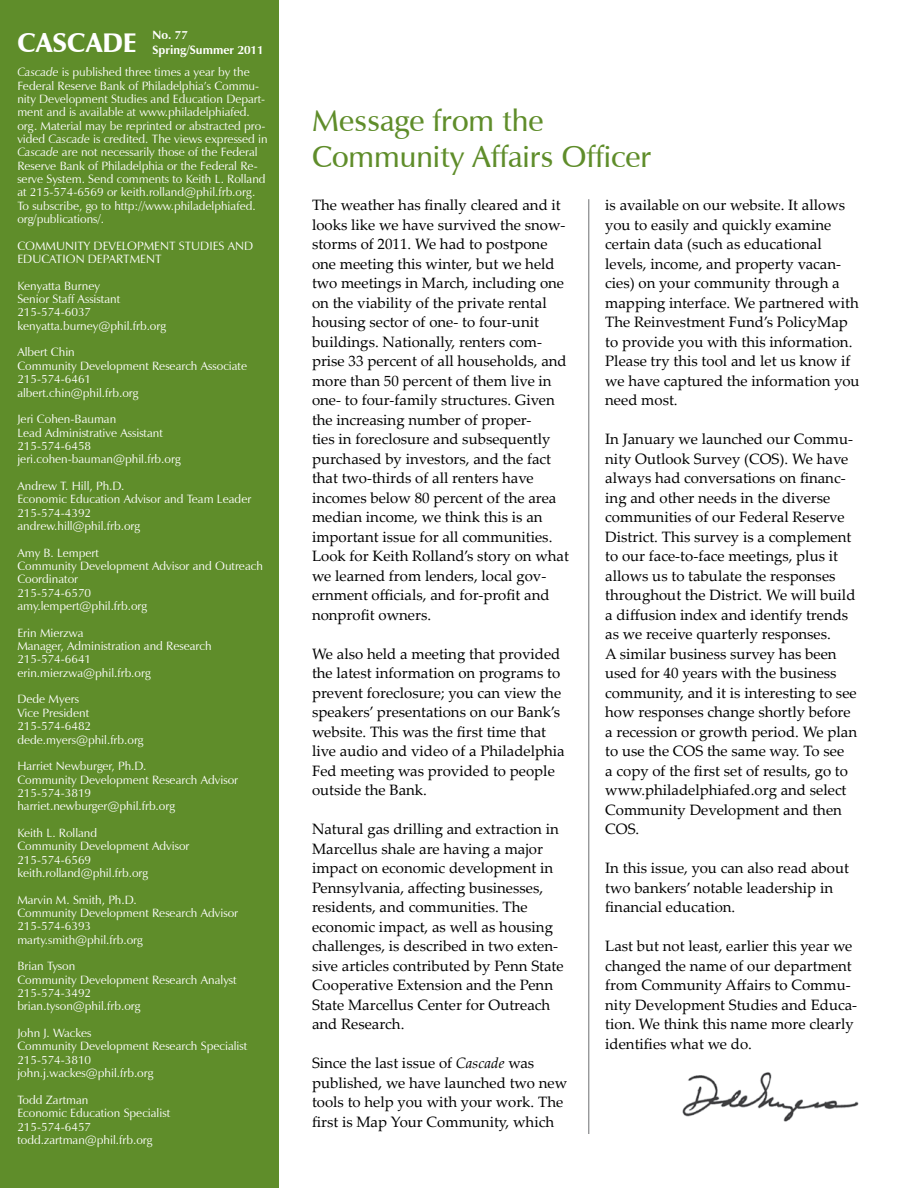
<style>
.page{position:relative;width:918px;height:1188px;background:#fff}
.page>*{position:absolute;margin:0;border:0;box-sizing:border-box;transform-origin:0 0}
.t1{font:600 30px/36px "Zapf Humanist 601 BT";color:#5f8d2a}
.t2{font:900 27px "Zapf Humanist 601 BT";color:#fff}
.t3{font:15px/19.5px "Palatino Linotype";color:#000}
.t4{font:12px/13.4px "Zapf Humanist 601 BT";color:#fff}
.t5{font:700 12px "Zapf Humanist 601 BT";color:#fff}
.s1{font-weight:700}
.s2{font-style:italic}
</style>
<div class="page">
<div style="left:0;top:0;width:278px;height:1188px;background:#5f8d2a"></div>
<hr style="left:588px;top:199px;width:1px;height:935px;background:#6d6e71">
<img style="left:682px;top:1072px;width:177px;height:50px">
<p class="t5" style="left:153px;top:28px;width:37px">No. 77</p>
<h2 class="t2" style="left:17px;top:26px;width:121px">CASCADE</h2>
<p class="t4" style="left:17px;top:38px;width:248px;line-height:22.6px;text-indent:135px"><span class="s1">Spring/Summer 2011<br></span><span class="s2">Cascade</span> is published three times a year by the</p>
<p class="t4" style="left:17px;top:79px;width:252px">Federal Reserve Bank of Philadelphia’s Commu&shy;nity Development Studies and Education Depart&shy;ment and is available at www.philadelphiafed. org. Material may be reprinted or abstracted pro&shy;vided <span class="s2">Cascade</span> is credited. The views expressed in <span class="s2">Cascade</span> are not necessarily those of the Federal Reserve Bank of Philadelphia or the Federal Re&shy;serve System. Send comments to Keith L. Rolland at 215-574-6569 or keith.rolland@phil.frb.org.<br>To subscribe, go to http://www.philadelphiafed. org/publications/.</p>
<p class="t4" style="left:17px;top:239px;width:237px">COMMUNITY DEVELOPMENT STUDIES AND<br>EDUCATION DEPARTMENT</p>
<p class="t4" style="left:17px;top:279px;width:150px">Kenyatta Burney<br>Senior Staff Assistant<br>215-574-6037 kenyatta.burney@phil.frb.org</p>
<p class="t4" style="left:17px;top:346px;width:231px">Albert Chin<br>Community Development Research Associate<br>215-574-6461<br>albert.chin@phil.frb.org</p>
<p class="t4" style="left:17px;top:412px;width:165px">Jeri Cohen-Bauman<br>Lead Administrative Assistant<br>215-574-6458 jeri.cohen-bauman@phil.frb.org</p>
<p class="t4" style="left:17px;top:479px;width:235px">Andrew T. Hill, Ph.D.<br>Economic Education Advisor and Team Leader<br>215-574-4392<br>andrew.hill@phil.frb.org</p>
<p class="t4" style="left:17px;top:546px;width:247px">Amy B. Lempert<br>Community Development Advisor and Outreach<br>Coordinator<br>215-574-6570<br>amy.lempert@phil.frb.org</p>
<p class="t4" style="left:17px;top:626px;width:196px">Erin Mierzwa<br>Manager, Administration and Research<br>215-574-6641 erin.mierzwa@phil.frb.org</p>
<p class="t4" style="left:17px;top:693px;width:128px">Dede Myers<br>Vice President<br>215-574-6482 dede.myers@phil.frb.org</p>
<p class="t4" style="left:17px;top:759px;width:222px">Harriet Newburger, Ph.D.<br>Community Development Research Advisor<br>215-574-3819 harriet.newburger@phil.frb.org</p>
<p class="t4" style="left:17px;top:826px;width:174px">Keith L. Rolland<br>Community Development Advisor<br>215-574-6569 keith.rolland@phil.frb.org</p>
<p class="t4" style="left:17px;top:893px;width:222px">Marvin M. Smith, Ph.D.<br>Community Development Research Advisor<br>215-574-6393<br>marty.smith@phil.frb.org</p>
<p class="t4" style="left:17px;top:960px;width:221px">Brian Tyson<br>Community Development Research Analyst<br>215-574-3492<br>brian.tyson@phil.frb.org</p>
<p class="t4" style="left:17px;top:1026px;width:231px">John J. Wackes<br>Community Development Research Specialist<br>215-574-3810<br>john.j.wackes@phil.frb.org</p>
<p class="t4" style="left:17px;top:1093px;width:154px">Todd Zartman<br>Economic Education Specialist<br>215-574-6457 todd.zartman@phil.frb.org</p>
<h1 class="t1" style="left:312px;top:102px;width:341px">Message from the<br>Community Affairs Officer</h1>
<p class="t3" style="left:312px;top:195px;width:259px">The weather has finally cleared and it looks like we have survived the snow&shy;storms of 2011. We had to postpone one meeting this winter, but we held two meetings in March, including one on the viability of the private rental housing sector of one- to four-unit buildings. Nationally, renters com&shy;prise 33 percent of all households, and more than 50 percent of them live in one- to four-family structures. Given the increasing number of proper-<br>ties in foreclosure and subsequently purchased by investors, and the fact that two-thirds of all renters have incomes below 80 percent of the area median income, we think this is an important issue for all communities.<br>Look for Keith Rolland’s story on what we learned from lenders, local gov&shy;ernment officials, and for-profit and nonprofit owners.</p>
<p class="t3" style="left:312px;top:643px;width:254px">We also held a meeting that provided the latest information on programs to prevent foreclosure; you can view the speakers’ presentations on our Bank’s website. This was the first time that live audio and video of a Philadelphia Fed meeting was provided to people outside the Bank.</p>
<p class="t3" style="left:312px;top:819px;width:253px">Natural gas drilling and extraction in Marcellus shale are having a major impact on economic development in Pennsylvania, affecting businesses, residents, and communities. The economic impact, as well as housing challenges, is described in two exten&shy;sive articles contributed by Penn State Cooperative Extension and the Penn State Marcellus Center for Outreach and Research.</p>
<p class="t3" style="left:312px;top:1053px;width:257px">Since the last issue of <span class="s2">Cascade</span> was published, we have launched two new tools to help you with your work. The first is Map Your Community, which</p>
<p class="t3" style="left:605px;top:195px;width:256px">is available on our website. It allows you to easily and quickly examine certain data (such as educational levels, income, and property vacan&shy;cies) on your community through a mapping interface. We partnered with The Reinvestment Fund’s PolicyMap to provide you with this information.<br>Please try this tool and let us know if we have captured the information you need most.</p>
<p class="t3" style="left:605px;top:429px;width:253px">In January we launched our Commu&shy;nity Outlook Survey (COS). We have always had conversations on financ&shy;ing and other needs in the diverse communities of our Federal Reserve District. This survey is a complement to our face-to-face meetings, plus it allows us to tabulate the responses throughout the District. We will build a diffusion index and identify trends as we receive quarterly responses.<br>A similar business survey has been used for 40 years with the business community, and it is interesting to see how responses change shortly before a recession or growth period. We plan to use the COS the same way. To see<br>a copy of the first set of results, go to www.philadelphiafed.org and select Community Development and then COS.</p>
<p class="t3" style="left:605px;top:858px;width:245px">In this issue, you can also read about two bankers’ notable leadership in financial education.</p>
<p class="t3" style="left:605px;top:936px;width:253px">Last but not least, earlier this year we changed the name of our department from Community Affairs to Commu&shy;nity Development Studies and Educa&shy;tion. We think this name more clearly identifies what we do.</p>
</div>
